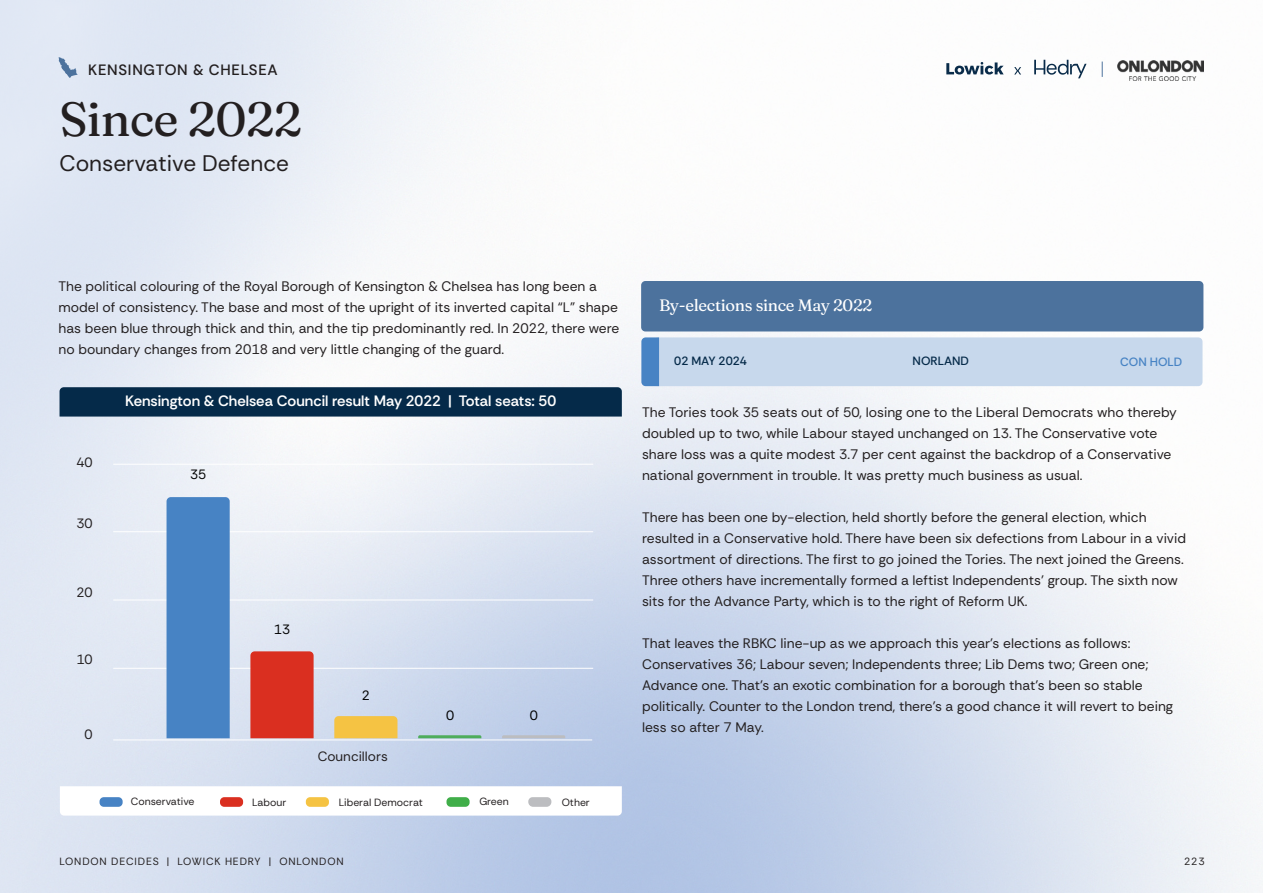
<style>
.page{position:relative;width:1263px;height:893px;background:#fff}
.page>*{position:absolute;margin:0;border:0;box-sizing:border-box;transform-origin:0 0}
.t1{font:900 48px "Fraunces 9 pt";letter-spacing:-.02em;color:#231f20}
.t2{font:22.5px "Rethink Sans";color:#231f20}
.t3{font:900 16.5px "Fraunces 9 pt";letter-spacing:-.02em;color:#fff}
.t4{font:600 15px "Rethink Sans";color:#fff}
.t5{font:500 15px "Rethink Sans";letter-spacing:.05em;color:#231f20}
.t6{font:13.8px/21px "Rethink Sans";color:#231f20}
.t7{font:13.5px "Rethink Sans";color:#231f20}
.t8{font:13.5px "Rethink Sans";color:#000}
.t9{font:500 12px "Rethink Sans";color:#052a49}
.t10{font:500 12px "Rethink Sans";color:#4783c4}
.t11{font:10.5px "Rethink Sans";color:#231f20}
.t12{font:10.5px "Rethink Sans";letter-spacing:.08em;color:#231f20}
</style>
<div class="page">
<img style="left:0;top:0;width:1263px;height:893px">
<svg style="left:946px;top:62px;width:58px;height:13px"></svg>
<svg style="left:1034px;top:60px;width:52px;height:18px"></svg>
<svg style="left:1014px;top:67px;width:7px;height:8px"></svg>
<img style="left:1118px;top:61px;width:85px;height:20px">
<svg style="left:1102px;top:62px;width:1px;height:15px"></svg>
<svg style="left:59px;top:57px;width:19px;height:21px"></svg>
<div style="left:60px;top:387px;width:562px;height:30px;background:#052a49"></div>
<svg style="left:418px;top:735px;width:63px;height:3px"></svg>
<svg style="left:60px;top:786px;width:562px;height:30px"></svg>
<div style="left:100px;top:797px;width:23px;height:10px;background:#4783c4;border-radius:4px"></div>
<div style="left:220px;top:797px;width:23px;height:10px;background:#da2f20;border-radius:4px"></div>
<div style="left:306px;top:797px;width:23px;height:10px;background:#f5c343;border-radius:4px"></div>
<div style="left:528px;top:797px;width:23px;height:10px;background:#bcbdc0;border-radius:5px"></div>
<div style="left:446px;top:797px;width:24px;height:10px;background:#40ae49;border-radius:4px"></div>
<hr style="left:113px;top:668px;width:480px;height:1px;background:#fff">
<hr style="left:113px;top:600px;width:480px;height:1px;background:#fff">
<hr style="left:113px;top:531px;width:480px;height:1px;background:#fff">
<hr style="left:113px;top:464px;width:480px;height:1px;background:#fff">
<div style="left:250px;top:651px;width:64px;height:87px;background:#da2f20"></div>
<svg style="left:334px;top:716px;width:63px;height:22px"></svg>
<svg style="left:502px;top:735px;width:63px;height:3px"></svg>
<hr style="left:113px;top:740px;width:479px;height:1px;background:#fff">
<div style="left:167px;top:497px;width:63px;height:241px;background:#4783c4"></div>
<div style="left:641px;top:281px;width:562px;height:50px;background:#4c729d;border-radius:4px"></div>
<div style="left:654px;top:337px;width:548px;height:49px;background:#c7d8ec;border-radius:4px"></div>
<svg style="left:641px;top:337px;width:18px;height:49px"></svg>
<p class="t5" style="left:88px;top:60px;width:191px">KENSINGTON &amp; CHELSEA</p>
<h1 class="t1" style="left:60px;top:82px;width:244px">Since 2022</h1>
<h2 class="t2" style="left:60px;top:149px;width:231px">Conservative Defence</h2>
<p class="t6" style="left:59px;top:275px;width:562px">The political colouring of the Royal Borough of Kensington &amp; Chelsea has long been a model of consistency. The base and most of the upright of its inverted capital “L” shape has been blue through thick and thin, and the tip predominantly red. In 2022, there were no boundary changes from 2018 and very little changing of the guard.</p>
<p class="t7" style="left:76px;top:454px;width:18px">40</p>
<p class="t7" style="left:76px;top:515px;width:18px">30</p>
<p class="t7" style="left:76px;top:584px;width:18px">20</p>
<p class="t7" style="left:76px;top:650px;width:18px">10</p>
<p class="t7" style="left:84px;top:726px;width:10px">0</p>
<p class="t4" style="left:125px;top:392px;width:433px">Kensington &amp; Chelsea Council result May 2022 | Total seats: 50</p>
<p class="t8" style="left:190px;top:466px;width:18px">35</p>
<p class="t8" style="left:274px;top:620px;width:18px">13</p>
<p class="t8" style="left:362px;top:687px;width:10px">2</p>
<p class="t7" style="left:318px;top:748px;width:72px">Councillors</p>
<p class="t8" style="left:446px;top:707px;width:10px">0</p>
<p class="t8" style="left:530px;top:707px;width:10px">0</p>
<p class="t11" style="left:131px;top:795px;width:65px">Conservative</p>
<p class="t11" style="left:252px;top:796px;width:36px">Labour</p>
<p class="t11" style="left:339px;top:796px;width:86px">Liberal Democrat</p>
<p class="t11" style="left:479px;top:795px;width:31px">Green</p>
<p class="t11" style="left:562px;top:796px;width:30px">Other</p>
<p class="t3" style="left:659px;top:292px;width:215px">By-elections since May 2022</p>
<p class="t9" style="left:674px;top:353px;width:74px">02 MAY 2024</p>
<p class="t9" style="left:912px;top:353px;width:58px">NORLAND</p>
<p class="t10" style="left:1120px;top:355px;width:64px">CON HOLD</p>
<p class="t6" style="left:642px;top:401px;width:536px">The Tories took 35 seats out of 50, losing one to the Liberal Democrats who thereby doubled up to two, while Labour stayed unchanged on 13. The Conservative vote share loss was a quite modest 3.7 per cent against the backdrop of a Conservative national government in trouble. It was pretty much business as usual.</p>
<p class="t6" style="left:642px;top:506px;width:545px">There has been one by-election, held shortly before the general election, which resulted in a Conservative hold. There have been six defections from Labour in a vivid assortment of directions. The first to go joined the Tories. The next joined the Greens.<br>Three others have incrementally formed a leftist Independents’ group. The sixth now sits for the Advance Party, which is to the right of Reform UK.</p>
<p class="t6" style="left:642px;top:632px;width:533px">That leaves the RBKC line-up as we approach this year’s elections as follows:<br>Conservatives 36; Labour seven; Independents three; Lib Dems two; Green one; Advance one. That’s an exotic combination for a borough that’s been so stable politically. Counter to the London trend, there’s a good chance it will revert to being less so after 7 May.</p>
<p class="t12" style="left:60px;top:855px;width:286px">LONDON DECIDES | LOWICK HEDRY | ONLONDON</p>
<p class="t11" style="left:1184px;top:855px;width:22px">223</p>
</div>
